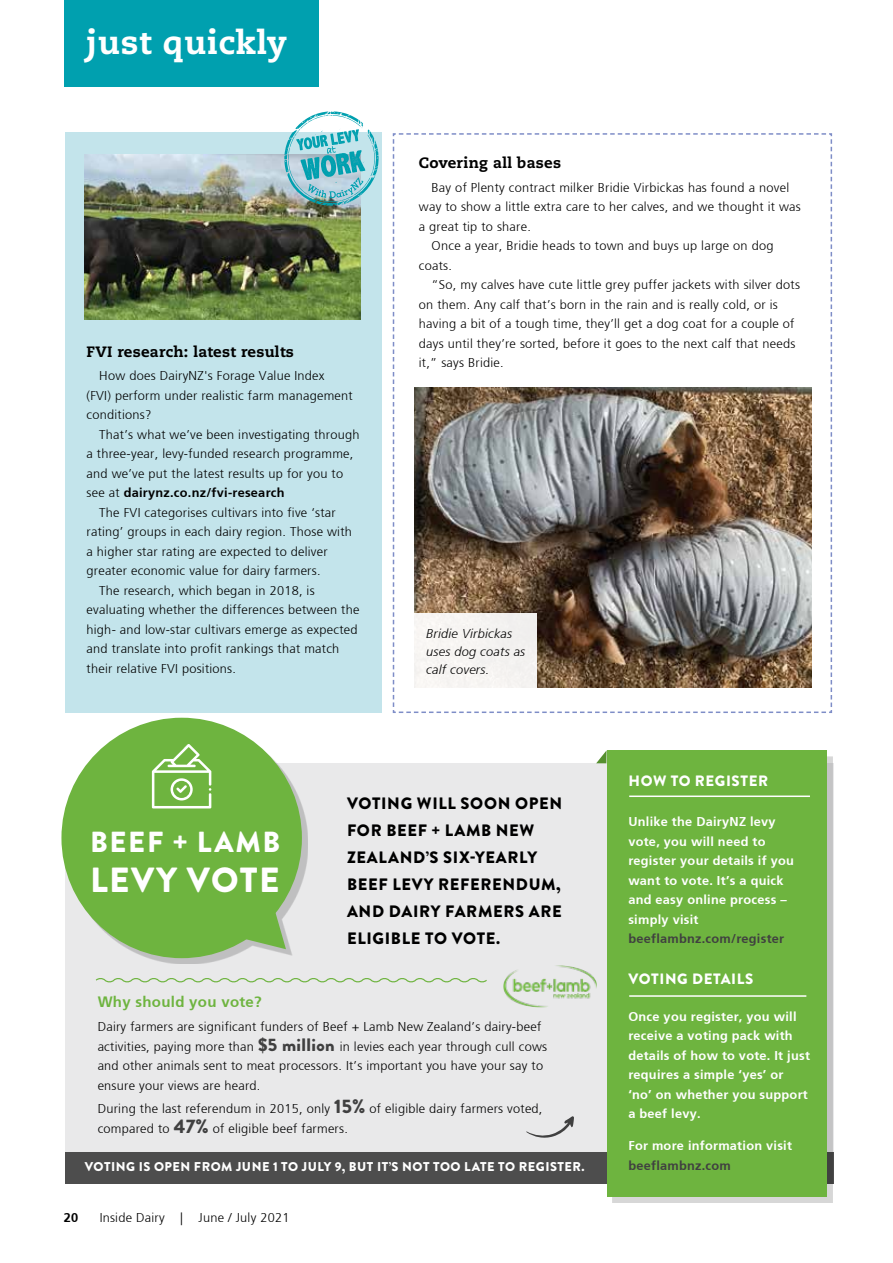
<style>
.page{position:relative;width:893px;height:1263px;background:#fff}
.page>*{position:absolute;margin:0;border:0;box-sizing:border-box;transform-origin:0 0}
.t1{font:900 34.95px "Brandon Grotesque";letter-spacing:.04em;color:#fff}
.t2{font:800 33px "Caecilia LT Std";letter-spacing:.02em;color:#fff}
.t3{font:900 28.95px "Brandon Grotesque";letter-spacing:.06em;color:#fff}
.t4{font:900 16.5px/27px "Brandon Grotesque";letter-spacing:.04em;color:#000}
.t5{font:800 15px "Caecilia LT Std";letter-spacing:.02em;color:#000}
.t6{font:900 15px "Brandon Grotesque";letter-spacing:.04em;color:#fff}
.t7{font:700 15px "Frutiger";letter-spacing:.02em;color:#6eb43f}
.t8{font:300 12.75px/19.5px "Frutiger";letter-spacing:.02em;color:#000}
.t9{font:700 12.75px/19.5px "Frutiger";letter-spacing:.02em;color:#fff}
.t10{font:900 12.75px "Brandon Grotesque";letter-spacing:.04em;color:#fff}
.t11{font:italic 300 12.75px/18px "Frutiger";letter-spacing:.02em;color:#000}
.t12{font:700 12.75px "Frutiger";letter-spacing:.02em;color:#404040}
.t13{font:700 12.75px "Frutiger";letter-spacing:.02em;color:#000}
.s1{font-weight:300}
.s2{font-family:"Brandon Grotesque";font-weight:900;font-size:18px;color:#404040}
.s3{font-family:"Brandon Grotesque";font-weight:900;font-size:19.5px;color:#404040}
</style>
<div class="page">
<div style="left:65px;top:763px;width:769px;height:421px;background:#e9e9ea"></div>
<div style="left:65px;top:0;width:254px;height:86px;background:#00a0af"></div>
<div style="left:65px;top:132px;width:316px;height:580px;background:#c3e4eb"></div>
<svg style="left:392px;top:133px;width:441px;height:580px"></svg>
<img style="left:415px;top:387px;width:397px;height:301px">
<img style="left:84px;top:154px;width:276px;height:166px">
<div style="left:414px;top:614px;width:122px;height:74px;background:#f6f4f2"></div>
<div style="left:58px;top:727px;width:98px;height:102px;background:#fff"></div>
<div style="left:67px;top:723px;width:241px;height:241px;background:#000;opacity:.18"></div>
<div style="left:61px;top:718px;width:241px;height:240px;background:#6eb43f;border-radius:50%"></div>
<svg style="left:230px;top:898px;width:56px;height:51px"></svg>
<svg style="left:596px;top:750px;width:11px;height:13px"></svg>
<svg style="left:526px;top:1116px;width:48px;height:22px"></svg>
<svg style="left:95px;top:978px;width:392px;height:5px"></svg>
<div style="left:65px;top:1152px;width:769px;height:32px;background:#4d4d4d"></div>
<div style="left:612px;top:756px;width:221px;height:447px;background:#000;opacity:.16"></div>
<div style="left:607px;top:750px;width:219px;height:447px;background:#6eb43f"></div>
<hr style="left:629px;top:795px;width:181px;height:2px;background:#fff">
<hr style="left:629px;top:995px;width:177px;height:2px;background:#fff">
<svg style="left:284px;top:111px;width:95px;height:95px"></svg>
<svg style="left:152px;top:744px;width:59px;height:64px"></svg>
<img style="left:504px;top:965px;width:92px;height:43px">
<h2 class="t2" style="left:86px;top:22px;width:202px">just quickly</h2>
<p class="t5" style="left:87px;top:342px;width:209px">FVI research: latest results</p>
<p class="t8" style="left:87px;top:366px;width:268px;text-indent:13px">How does DairyNZ's Forage Value Index<br>(FVI) perform under realistic farm management conditions?</p>
<p class="t8" style="left:99px;top:425px;width:262px">That’s what we’ve been investigating through</p>
<p class="t8" style="left:87px;top:444px;width:268px">a three-year, levy-funded research programme,</p>
<p class="t8" style="left:87px;top:464px;width:258px">and we’ve put the latest results up for you to</p>
<p class="t13" style="left:87px;top:485px;width:200px"><span class="s1">see at</span> dairynz.co.nz/fvi-research</p>
<p class="t8" style="left:99px;top:503px;width:238px">The FVI categorises cultivars into five ‘star</p>
<p class="t8" style="left:87px;top:522px;width:267px">rating’ groups in each dairy region. Those with</p>
<p class="t8" style="left:87px;top:542px;width:243px">a higher star rating are expected to deliver</p>
<p class="t8" style="left:87px;top:561px;width:236px">greater economic value for dairy farmers.</p>
<p class="t8" style="left:99px;top:581px;width:217px">The research, which began in 2018, is</p>
<p class="t8" style="left:87px;top:600px;width:274px">evaluating whether the differences between the</p>
<p class="t8" style="left:87px;top:620px;width:272px">high- and low-star cultivars emerge as expected</p>
<p class="t8" style="left:87px;top:639px;width:254px">and translate into profit rankings that match</p>
<p class="t8" style="left:87px;top:659px;width:151px">their relative FVI positions.</p>
<p class="t5" style="left:419px;top:154px;width:144px">Covering all bases</p>
<p class="t8" style="left:432px;top:178px;width:359px">Bay of Plenty contract milker Bridie Virbickas has found a novel</p>
<p class="t8" style="left:419px;top:197px;width:383px">way to show a little extra care to her calves, and we thought it was</p>
<p class="t8" style="left:419px;top:217px;width:114px">a great tip to share.</p>
<p class="t8" style="left:432px;top:236px;width:343px">Once a year, Bridie heads to town and buys up large on dog</p>
<p class="t8" style="left:419px;top:256px;width:35px">coats.</p>
<p class="t8" style="left:432px;top:275px;width:370px">“So, my calves have cute little grey puffer jackets with silver dots</p>
<p class="t8" style="left:419px;top:295px;width:361px">on them. Any calf that’s born in the rain and is really cold, or is</p>
<p class="t8" style="left:419px;top:314px;width:377px">having a bit of a tough time, they’ll get a dog coat for a couple of</p>
<p class="t8" style="left:419px;top:334px;width:378px">days until they’re sorted, before it goes to the next calf that needs</p>
<p class="t8" style="left:419px;top:353px;width:86px">it,” says Bridie.</p>
<p class="t11" style="left:426px;top:624px;width:101px">Bridie Virbickas uses dog coats as calf covers.</p>
<h3 class="t3" style="left:90px;top:821px;width:192px">BEEF + LAMB</h3>
<h1 class="t1" style="left:90px;top:855px;width:191px">LEVY VOTE</h1>
<p class="t4" style="left:347px;top:790px;width:217px">VOTING WILL SOON OPEN<br>FOR BEEF + LAMB NEW<br>ZEALAND’S SIX-YEARLY<br>BEEF LEVY REFERENDUM,<br>AND DAIRY FARMERS ARE<br>ELIGIBLE TO VOTE.</p>
<p class="t7" style="left:98px;top:993px;width:166px">Why should you vote?</p>
<p class="t8" style="left:98px;top:1017px;width:451px">Dairy farmers are significant funders of Beef + Lamb New Zealand’s dairy-beef activities, paying more than <span class="s2">$5 million</span> in levies each year through cull cows and other animals sent to meat processors. It’s important you have your say to ensure your views are heard.</p>
<p class="t8" style="left:98px;top:1099px;width:446px">During the last referendum in 2015, only <span class="s3">15%</span> of eligible dairy farmers voted, compared to <span class="s3">47%</span> of eligible beef farmers.</p>
<p class="t10" style="left:85px;top:1157px;width:501px">VOTING IS OPEN FROM JUNE 1 TO JULY 9, BUT IT’S NOT TOO LATE TO REGISTER.</p>
<p class="t13" style="left:64px;top:1210px;width:16px">20</p>
<p class="t8" style="left:100px;top:1208px;width:191px">Inside Dairy | June / July 2021</p>
<p class="t6" style="left:628px;top:770px;width:141px">HOW TO REGISTER</p>
<p class="t9" style="left:628px;top:812px;width:167px">Unlike the DairyNZ levy vote, you will need to register your details if you want to vote. It’s a quick and easy online process – simply visit</p>
<p class="t12" style="left:628px;top:931px;width:157px">beeflambnz.com/register</p>
<p class="t6" style="left:628px;top:968px;width:126px">VOTING DETAILS</p>
<p class="t9" style="left:628px;top:1006px;width:183px">Once you register, you will receive a voting pack with details of how to vote. It just requires a simple ‘yes’ or ‘no’ on whether you support a beef levy.</p>
<p class="t9" style="left:628px;top:1136px;width:165px">For more information visit</p>
<p class="t12" style="left:628px;top:1158px;width:104px">beeflambnz.com</p>
</div>
